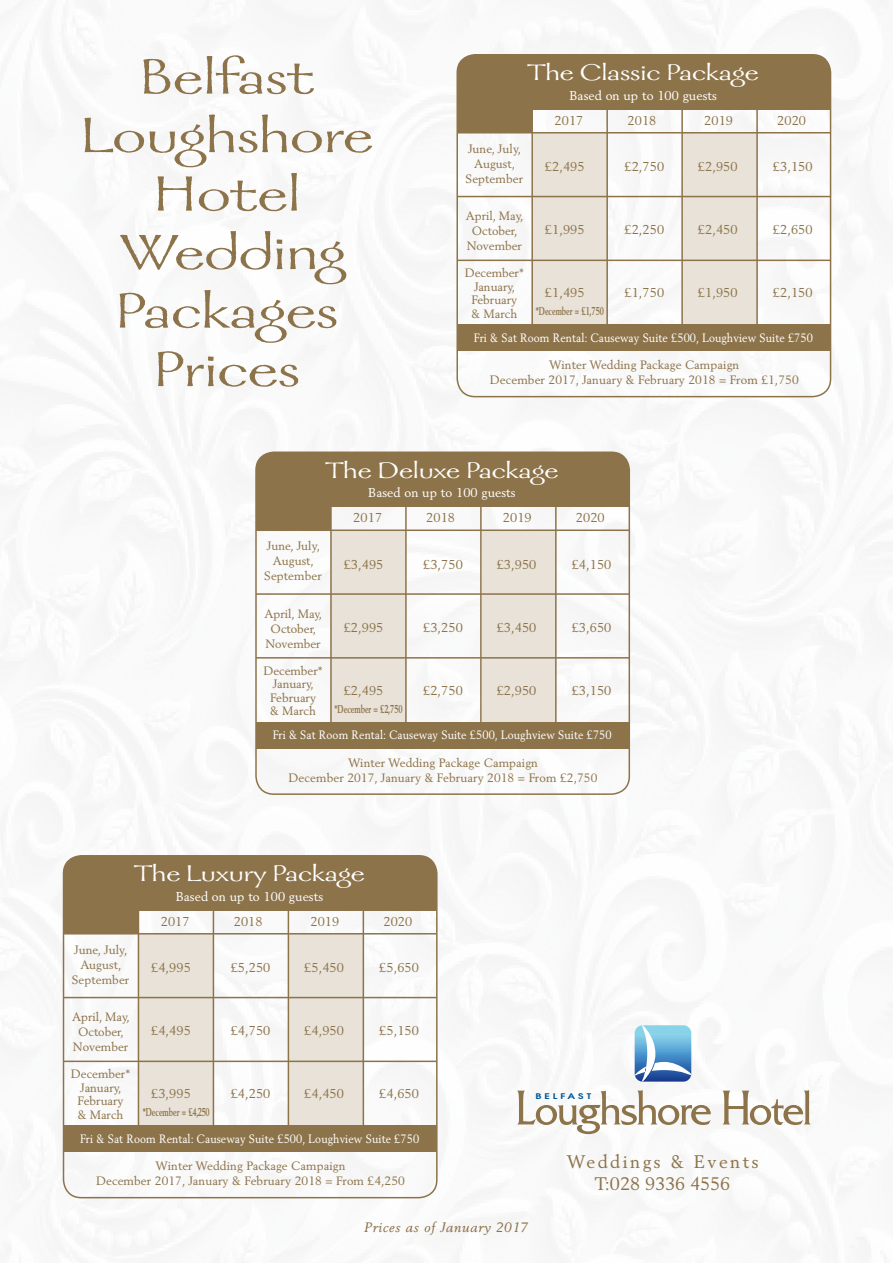
<style>
.page{position:relative;width:893px;height:1263px;background:#fff}
.page>*{position:absolute;margin:0;border:0;box-sizing:border-box;transform-origin:0 0}
.t1{font:55.5px/58.5px "Galahad";color:#8d734a;text-align:center;scale:1.21 1}
.t2{font:25.5px "Galahad";color:#fff;scale:1.21 1}
.t3{font:18px/22.5px "Volvo Serif Roman";letter-spacing:.14em;color:#8d734a;text-align:center}
.t4{font:italic 13.5px "Volvo Serif";letter-spacing:.06em;color:#8d734a}
.t5{font:12.75px "Volvo Serif Roman";letter-spacing:.01em;color:#8d734a}
.t6{font:12.75px "Volvo Serif Roman";letter-spacing:.01em;color:#fff}
.t7{font:12px/15px "Volvo Serif Roman";letter-spacing:.01em;color:#8d734a;text-align:center}
.t8{font:12px "Volvo Serif Roman";letter-spacing:.01em;color:#fff;scale:.92 1}
.t9{font:700 11.25px "Volvo Serif";color:#8d734a;scale:.66 1}
.t10{font:600 7.8px "Avant Garde";letter-spacing:.28em;color:#01599c;scale:1.35 1}
</style>
<div class="page">
<img style="left:0;top:0;width:893px;height:1263px">
<div style="left:533px;top:133px;width:74px;height:191px;background:#e8e2d8"></div>
<div style="left:683px;top:133px;width:74px;height:192px;background:#e8e2d8"></div>
<div style="left:457px;top:55px;width:373px;height:55px;background:#8d734a"></div>
<hr style="left:457px;top:132px;width:373px;height:1px;background:#8d734a">
<hr style="left:457px;top:196px;width:373px;height:1px;background:#8d734a">
<hr style="left:457px;top:260px;width:373px;height:1px;background:#8d734a">
<hr style="left:531px;top:105px;width:2px;height:220px;background:#8d734a">
<hr style="left:606px;top:105px;width:2px;height:220px;background:#8d734a">
<hr style="left:681px;top:105px;width:2px;height:220px;background:#8d734a">
<hr style="left:756px;top:105px;width:2px;height:220px;background:#8d734a">
<div style="left:457px;top:325px;width:373px;height:26px;background:#8d734a"></div>
<div style="left:456px;top:54px;width:375px;height:343px;border:2px solid #8d734a;border-radius:18px"></div>
<div style="left:457px;top:106px;width:75px;height:27px;background:#8d734a"></div>
<div style="left:332px;top:531px;width:74px;height:190px;background:#e8e2d8"></div>
<div style="left:482px;top:531px;width:73px;height:191px;background:#e8e2d8"></div>
<div style="left:256px;top:452px;width:373px;height:55px;background:#8d734a"></div>
<hr style="left:256px;top:529px;width:373px;height:2px;background:#8d734a">
<hr style="left:256px;top:593px;width:373px;height:2px;background:#8d734a">
<hr style="left:256px;top:657px;width:373px;height:2px;background:#8d734a">
<hr style="left:330px;top:502px;width:2px;height:220px;background:#8d734a">
<hr style="left:405px;top:502px;width:2px;height:220px;background:#8d734a">
<hr style="left:480px;top:502px;width:2px;height:220px;background:#8d734a">
<hr style="left:555px;top:502px;width:2px;height:220px;background:#8d734a">
<div style="left:256px;top:722px;width:373px;height:26px;background:#8d734a"></div>
<div style="left:255px;top:451px;width:375px;height:344px;border:2px solid #8d734a;border-radius:18px"></div>
<div style="left:256px;top:504px;width:75px;height:26px;background:#8d734a"></div>
<div style="left:139px;top:934px;width:75px;height:191px;background:#e8e2d8"></div>
<div style="left:289px;top:934px;width:74px;height:191px;background:#e8e2d8"></div>
<div style="left:64px;top:856px;width:373px;height:55px;background:#8d734a"></div>
<hr style="left:64px;top:933px;width:373px;height:1px;background:#8d734a">
<hr style="left:64px;top:997px;width:373px;height:1px;background:#8d734a">
<hr style="left:64px;top:1060px;width:373px;height:2px;background:#8d734a">
<hr style="left:138px;top:906px;width:1px;height:220px;background:#8d734a">
<hr style="left:213px;top:906px;width:1px;height:220px;background:#8d734a">
<hr style="left:288px;top:906px;width:1px;height:220px;background:#8d734a">
<hr style="left:363px;top:906px;width:1px;height:220px;background:#8d734a">
<div style="left:64px;top:1125px;width:373px;height:26px;background:#8d734a"></div>
<div style="left:63px;top:855px;width:375px;height:343px;border:2px solid #8d734a;border-radius:18px"></div>
<div style="left:64px;top:907px;width:74px;height:27px;background:#8d734a"></div>
<svg style="left:517px;top:1090px;width:194px;height:44px"></svg>
<svg style="left:722px;top:1090px;width:89px;height:35px"></svg>
<svg style="left:635px;top:1025px;width:56px;height:56px"></svg>
<h1 class="t1" style="left:80px;top:50px;width:244px">Belfast<br>Loughshore<br>Hotel<br>Wedding<br>Packages<br>Prices</h1>
<h2 class="t2" style="left:528px;top:60px;width:192px">The Classic Package</h2>
<p class="t6" style="left:569px;top:87px;width:149px">Based on up to 100 guests</p>
<p class="t5" style="left:555px;top:113px;width:30px">2017</p>
<p class="t5" style="left:627px;top:113px;width:30px">2018</p>
<p class="t5" style="left:704px;top:113px;width:30px">2019</p>
<p class="t5" style="left:777px;top:113px;width:30px">2020</p>
<p class="t5" style="left:545px;top:159px;width:41px">£2,495</p>
<p class="t5" style="left:624px;top:159px;width:41px">£2,750</p>
<p class="t5" style="left:698px;top:159px;width:41px">£2,950</p>
<p class="t5" style="left:773px;top:159px;width:41px">£3,150</p>
<p class="t7" style="left:465px;top:141px;width:59px">June, July,<br>August,<br>September</p>
<p class="t7" style="left:466px;top:208px;width:59px">April, May,<br>October,<br>November</p>
<p class="t7" style="left:465px;top:266px;width:61px;line-height:13.5px">December*<br>January,<br>February<br>&amp; March</p>
<p class="t5" style="left:545px;top:222px;width:41px">£1,995</p>
<p class="t5" style="left:624px;top:222px;width:41px">£2,250</p>
<p class="t5" style="left:698px;top:222px;width:41px">£2,450</p>
<p class="t5" style="left:773px;top:222px;width:41px">£2,650</p>
<p class="t5" style="left:545px;top:285px;width:41px">£1,495</p>
<p class="t5" style="left:624px;top:285px;width:41px">£1,750</p>
<p class="t5" style="left:698px;top:285px;width:41px">£1,950</p>
<p class="t5" style="left:773px;top:285px;width:41px">£2,150</p>
<p class="t9" style="left:536px;top:305px;width:105px">*December = £1,750</p>
<p class="t8" style="left:474px;top:330px;width:370px">Fri &amp; Sat Room Rental: Causeway Suite £500, Loughview Suite £750</p>
<p class="t7" style="left:490px;top:357px;width:310px">Winter Wedding Package Campaign<br>December 2017, January &amp; February 2018 = From £1,750</p>
<h2 class="t2" style="left:325px;top:457px;width:194px">The Deluxe Package</h2>
<p class="t6" style="left:368px;top:485px;width:149px">Based on up to 100 guests</p>
<p class="t5" style="left:353px;top:510px;width:30px">2017</p>
<p class="t5" style="left:426px;top:510px;width:30px">2018</p>
<p class="t5" style="left:503px;top:510px;width:30px">2019</p>
<p class="t5" style="left:576px;top:510px;width:30px">2020</p>
<p class="t5" style="left:344px;top:557px;width:41px">£3,495</p>
<p class="t5" style="left:423px;top:557px;width:41px">£3,750</p>
<p class="t5" style="left:497px;top:557px;width:41px">£3,950</p>
<p class="t5" style="left:572px;top:557px;width:41px">£4,150</p>
<p class="t7" style="left:264px;top:538px;width:59px">June, July,<br>August,<br>September</p>
<p class="t7" style="left:265px;top:606px;width:59px">April, May,<br>October,<br>November</p>
<p class="t7" style="left:263px;top:663px;width:61px;line-height:13.5px">December*<br>January,<br>February<br>&amp; March</p>
<p class="t5" style="left:344px;top:620px;width:41px">£2,995</p>
<p class="t5" style="left:423px;top:620px;width:41px">£3,250</p>
<p class="t5" style="left:497px;top:620px;width:41px">£3,450</p>
<p class="t5" style="left:572px;top:620px;width:41px">£3,650</p>
<p class="t5" style="left:344px;top:683px;width:41px">£2,495</p>
<p class="t5" style="left:423px;top:683px;width:41px">£2,750</p>
<p class="t5" style="left:497px;top:683px;width:41px">£2,950</p>
<p class="t5" style="left:572px;top:683px;width:41px">£3,150</p>
<p class="t9" style="left:335px;top:702px;width:105px">*December = £2,750</p>
<p class="t8" style="left:273px;top:728px;width:370px">Fri &amp; Sat Room Rental: Causeway Suite £500, Loughview Suite £750</p>
<p class="t7" style="left:289px;top:755px;width:310px">Winter Wedding Package Campaign<br>December 2017, January &amp; February 2018 = From £2,750</p>
<h2 class="t2" style="left:134px;top:861px;width:192px">The Luxury Package</h2>
<p class="t6" style="left:176px;top:888px;width:149px">Based on up to 100 guests</p>
<p class="t5" style="left:161px;top:913px;width:30px">2017</p>
<p class="t5" style="left:234px;top:913px;width:30px">2018</p>
<p class="t5" style="left:310px;top:913px;width:30px">2019</p>
<p class="t5" style="left:383px;top:913px;width:30px">2020</p>
<p class="t5" style="left:151px;top:960px;width:41px">£4,995</p>
<p class="t5" style="left:231px;top:960px;width:41px">£5,250</p>
<p class="t5" style="left:304px;top:960px;width:41px">£5,450</p>
<p class="t5" style="left:379px;top:960px;width:41px">£5,650</p>
<p class="t7" style="left:72px;top:942px;width:59px">June, July,<br>August,<br>September</p>
<p class="t7" style="left:72px;top:1009px;width:59px">April, May,<br>October,<br>November</p>
<p class="t7" style="left:71px;top:1067px;width:61px;line-height:13.5px">December*<br>January,<br>February<br>&amp; March</p>
<p class="t5" style="left:151px;top:1023px;width:41px">£4,495</p>
<p class="t5" style="left:231px;top:1023px;width:41px">£4,750</p>
<p class="t5" style="left:304px;top:1023px;width:41px">£4,950</p>
<p class="t5" style="left:379px;top:1023px;width:41px">£5,150</p>
<p class="t5" style="left:151px;top:1086px;width:41px">£3,995</p>
<p class="t5" style="left:231px;top:1086px;width:41px">£4,250</p>
<p class="t5" style="left:304px;top:1086px;width:41px">£4,450</p>
<p class="t5" style="left:379px;top:1086px;width:41px">£4,650</p>
<p class="t9" style="left:143px;top:1106px;width:103px">*December = £4,250</p>
<p class="t8" style="left:80px;top:1131px;width:370px">Fri &amp; Sat Room Rental: Causeway Suite £500, Loughview Suite £750</p>
<p class="t7" style="left:96px;top:1158px;width:310px">Winter Wedding Package Campaign<br>December 2017, January &amp; February 2018 = From £4,250</p>
<p class="t10" style="left:535px;top:1091px;width:43px">BELFAST</p>
<h3 class="t3" style="left:567px;top:1150px;width:193px">Weddings &amp; Events<br>T:028 9336 4556</h3>
<p class="t4" style="left:364px;top:1219px;width:166px">Prices as of January 2017</p>
</div>
